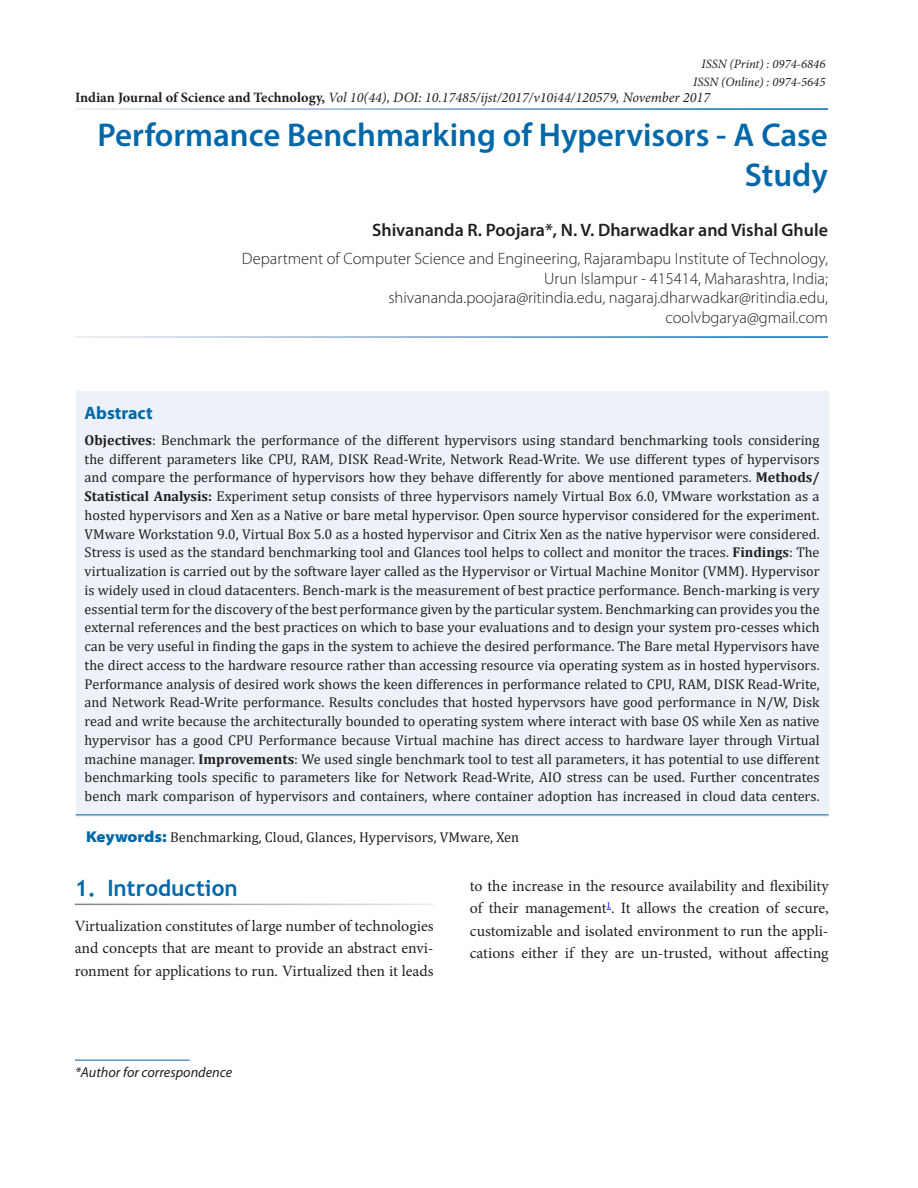
<style>
.page{position:relative;width:918px;height:1188px;background:#fff}
.page>*{position:absolute;margin:0;border:0;box-sizing:border-box;transform-origin:0 0}
.AT{font:600 33px/40.5px "Myriad Pro";color:#0068a9;text-align:right}
.t1{font:700 22.5px "Trebuchet MS";color:#0068a9}
.Author{font:600 18px "Myriad Pro";color:#231f20}
.Abs_Head{font:700 18px "Myriad Pro";color:#0068a9}
.Affiliation{font:300 16.5px/19.5px "Myriad Pro";color:#231f20;text-align:right}
.Text{font:15.75px/22.5px "Minion Pro";color:#231f20;text-align:justify}
.Abs_Text1{font:14.25px/18.8px "Cambria";color:#231f20;text-align:justify}
.t2{font:italic 14.25px "Minion Pro";color:#231f20}
.Keyword{font:14.25px "Cambria";color:#231f20}
.Footnote1{font:italic 14.25px "Myriad Pro";color:#231f20}
.t3{font:italic 12.75px "Minion Pro";color:#231f20}
.s1{font-weight:700;font-style:normal}
.s2{font-weight:700}
.s3{font-family:"Myriad Pro";font-weight:900;font-stretch:semi-expanded;font-size:15.75px;color:#0068a9}
</style>
<div class="page">
<div style="left:76px;top:392px;width:753px;height:425px;background:#edf2f8"></div>
<hr style="left:76px;top:814px;width:753px;height:1px;background:#0068a9">
<hr style="left:75px;top:1060px;width:115px;height:1px;background:#0068a9">
<p class="t3" style="left:702px;top:55px;width:125px">ISSN (Print) : 0974-6846</p>
<p class="t3" style="left:693px;top:73px;width:134px">ISSN (Online) : 0974-5645</p>
<p class="t2" style="left:75px;top:87px;width:637px"><span class="s1">Indian Journal of Science and Technology,</span> Vol 10(44), DOI: 10.17485/ijst/2017/v10i44/120579, November 2017</p>
<p class="AT" style="left:97px;top:114px;width:732px">Performance Benchmarking of Hypervisors - A Case<br>Study</p>
<p class="Author" style="left:372px;top:218px;width:457px">Shivananda R. Poojara*, N. V. Dharwadkar and Vishal Ghule</p>
<p class="Affiliation" style="left:242px;top:249px;width:588px">Department of Computer Science and Engineering, Rajarambapu Institute of Technology, Urun Islampur - 415414, Maharashtra, India;<br>shivananda.poojara@ritindia.edu, nagaraj.dharwadkar@ritindia.edu, coolvbgarya@gmail.com</p>
<p class="Abs_Head" style="left:85px;top:402px;width:70px">Abstract</p>
<p class="Abs_Text1" style="left:85px;top:430px;width:737px"><span class="s2">Objectives</span>: Benchmark the performance of the different hypervisors using standard benchmarking tools considering the different parameters like CPU, RAM, DISK Read-Write, Network Read-Write. We use different types of hypervisors and compare the performance of hypervisors how they behave differently for above mentioned parameters. <span class="s2">Methods/ Statistical Analysis:</span> Experiment setup consists of three hypervisors namely Virtual Box 6.0, VMware workstation as a hosted hypervisors and Xen as a Native or bare metal hypervisor. Open source hypervisor considered for the experiment.<br>VMware Workstation 9.0, Virtual Box 5.0 as a hosted hypervisor and Citrix Xen as the native hypervisor were considered.<br>Stress is used as the standard benchmarking tool and Glances tool helps to collect and monitor the traces. <span class="s2">Findings</span>: The virtualization is carried out by the software layer called as the Hypervisor or Virtual Machine Monitor (VMM). Hypervisor is widely used in cloud datacenters. Bench-mark is the measurement of best practice performance. Bench-marking is very essential term for the discovery of the best performance given by the particular system. Benchmarking can provides you the external references and the best practices on which to base your evaluations and to design your system pro-cesses which can be very useful in finding the gaps in the system to achieve the desired performance. The Bare metal Hypervisors have the direct access to the hardware resource rather than accessing resource via operating system as in hosted hypervisors.<br>Performance analysis of desired work shows the keen differences in performance related to CPU, RAM, DISK Read-Write, and Network Read-Write performance. Results concludes that hosted hypervsors have good performance in N/W, Disk read and write because the architecturally bounded to operating system where interact with base OS while Xen as native hypervisor has a good CPU Performance because Virtual machine has direct access to hardware layer through Virtual machine manager. <span class="s2">Improvements</span>: We used single benchmark tool to test all parameters, it has potential to use different benchmarking tools specific to parameters like for Network Read-Write, AIO stress can be used. Further concentrates bench mark comparison of hypervisors and containers, where container adoption has increased in cloud data centers.</p>
<p class="Keyword" style="left:86px;top:829px;width:435px"><span class="s3">Keywords:</span> Benchmarking, Cloud, Glances, Hypervisors, VMware, Xen</p>
<h1 class="t1" style="left:75px;top:874px;width:164px">1. Introduction</h1>
<p class="Text" style="left:75px;top:914px;width:360px">Virtualization constitutes of large number of technologies and concepts that are meant to provide an abstract envi&shy;ronment for applications to run. Virtualized then it leads</p>
<p class="Footnote1" style="left:75px;top:1065px;width:159px">*Author for correspondence</p>
<p class="Text" style="left:470px;top:875px;width:360px">to the increase in the resource availability and flexibility of their management<sup>1</sup>. It allows the creation of secure, customizable and isolated environment to run the appli&shy;cations either if they are un-trusted, without affecting</p>
</div>
